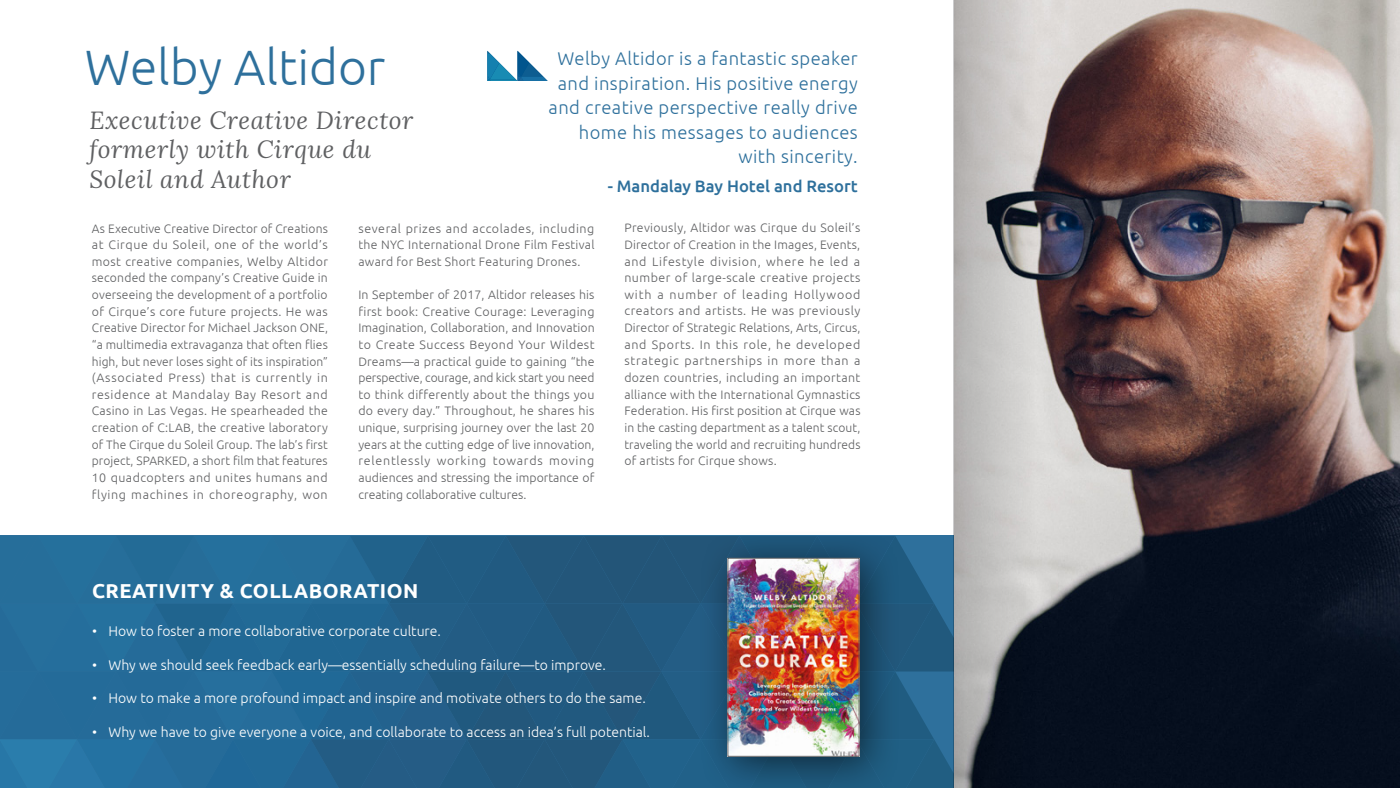
<style>
.page{position:relative;width:1400px;height:788px;background:#fff}
.page>*{position:absolute;margin:0;border:0;box-sizing:border-box;transform-origin:0 0}
.t1{font:300 49.61px "Ubuntu";color:#2e709c}
.t2{font:italic 24.5px/29.4px "Lora";letter-spacing:.025em;color:#5f6062}
.t3{font:700 20.12px "Ubuntu";letter-spacing:.025em;color:#fff}
.t4{font:300 18.38px/24.5px "Ubuntu";letter-spacing:.025em;color:#2e709c;text-align:right}
.t5{font:500 16.62px "Ubuntu";color:#2e709c}
.t6{font:300 14px "Ubuntu";color:#fff}
.t7{font:300 12.25px/16.6px "Ubuntu";letter-spacing:.02em;color:#5f6062;text-align:justify}
</style>
<div class="page">
<svg style="left:0;top:536px;width:953px;height:252px;background:#23638d"></svg>
<svg style="left:487px;top:51px;width:61px;height:30px"></svg>
<img style="left:1040px;top:0;width:360px;height:788px">
<svg style="left:953px;top:0;width:87px;height:788px;background:#a7a7a8"></svg>
<div style="left:699px;top:529px;width:202px;height:259px;background:#000;opacity:.55"></div>
<img style="left:730px;top:560px;width:127px;height:194px">
<div style="left:728px;top:558px;width:131px;height:198px;border:1px solid #5f6062"></div>
<h1 class="t1" style="left:85px;top:38px;width:302px">Welby Altidor</h1>
<h2 class="t2" style="left:89px;top:105px;width:326px">Executive Creative Director formerly with Cirque du<br>Soleil and Author</h2>
<h3 class="t4" style="left:549px;top:46px;width:311px">Welby Altidor is a fantastic speaker and inspiration. His positive energy and creative perspective really drive home his messages to audiences with sincerity.</h3>
<h3 class="t5" style="left:608px;top:175px;width:252px">- Mandalay Bay Hotel and Resort</h3>
<p class="t7" style="left:92px;top:219px;width:238px">As Executive Creative Director of Creations at Cirque du Soleil, one of the world’s most creative companies, Welby Altidor seconded the company’s Creative Guide in overseeing the development of a portfolio of Cirque’s core future projects. He was Creative Director for Michael Jackson ONE, “a multimedia extravaganza that often flies high, but never loses sight of its inspiration” (Associated Press) that is currently in residence at Mandalay Bay Resort and Casino in Las Vegas. He spearheaded the creation of C:LAB, the creative laboratory of The Cirque du Soleil Group. The lab’s first project, SPARKED, a short film that features 10 quadcopters and unites humans and flying machines in choreography, won</p>
<p class="t7" style="left:358px;top:219px;width:238px">several prizes and accolades, including the NYC International Drone Film Festival award for Best Short Featuring Drones.</p>
<p class="t7" style="left:358px;top:286px;width:238px">In September of 2017, Altidor releases his first book: Creative Courage: Leveraging Imagination, Collaboration, and Innovation to Create Success Beyond Your Wildest Dreams—a practical guide to gaining “the perspective, courage, and kick start you need to think differently about the things you do every day.” Throughout, he shares his unique, surprising journey over the last 20 years at the cutting edge of live innovation, relentlessly working towards moving audiences and stressing the importance of creating collaborative cultures.</p>
<p class="t7" style="left:624px;top:219px;width:238px">Previously, Altidor was Cirque du Soleil’s Director of Creation in the Images, Events, and Lifestyle division, where he led a number of large-scale creative projects with a number of leading Hollywood creators and artists. He was previously Director of Strategic Relations, Arts, Circus, and Sports. In this role, he developed strategic partnerships in more than a dozen countries, including an important alliance with the International Gymnastics Federation. His first position at Cirque was in the casting department as a talent scout, traveling the world and recruiting hundreds of artists for Cirque shows.</p>
<h3 class="t3" style="left:92px;top:579px;width:328px">CREATIVITY &amp; COLLABORATION</h3>
<p class="t6" style="left:92px;top:622px;width:7px">•</p>
<p class="t6" style="left:92px;top:656px;width:7px">•</p>
<p class="t6" style="left:92px;top:690px;width:7px">•</p>
<p class="t6" style="left:92px;top:723px;width:7px">•</p>
<p class="t6" style="left:108px;top:622px;width:334px">How to foster a more collaborative corporate culture.</p>
<p class="t6" style="left:108px;top:656px;width:499px">Why we should seek feedback early—essentially scheduling failure—to improve.</p>
<p class="t6" style="left:108px;top:689px;width:539px">How to make a more profound impact and inspire and motivate others to do the same.</p>
<p class="t6" style="left:108px;top:723px;width:543px">Why we have to give everyone a voice, and collaborate to access an idea’s full potential.</p>
</div>
